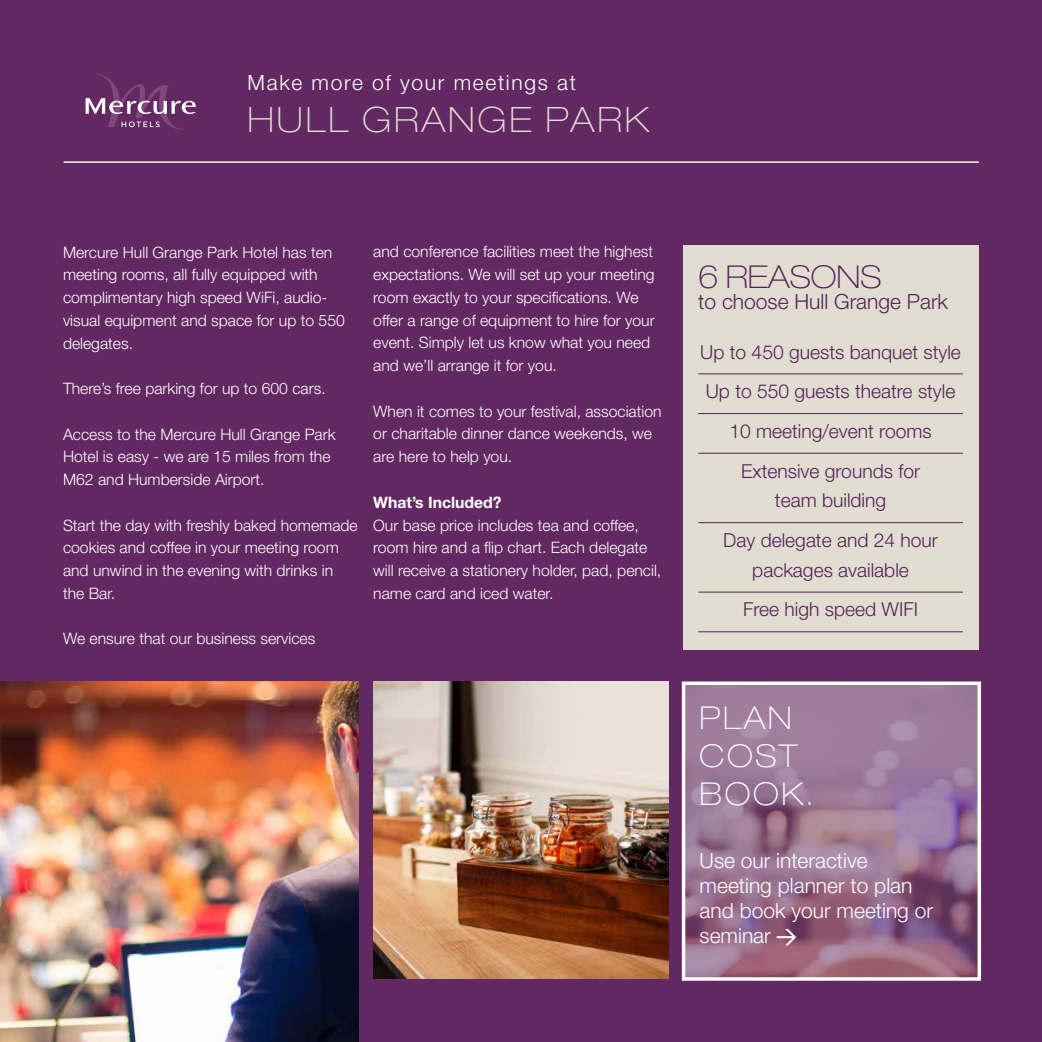
<style>
.page{position:relative;width:1042px;height:1042px;background:#622861}
.page>*{position:absolute;margin:0;border:0;box-sizing:border-box;transform-origin:0 0}
.t1{font:100 expanded 35px "Helvetica Neue";letter-spacing:.08em;color:#e1ddd1}
.t2{font:100 expanded 31.5px/37.8px "Helvetica Neue";letter-spacing:.08em;color:#fff}
.t3{font:100 expanded 31.5px "Helvetica Neue";color:#542057}
.t4{font:300 21px/25.2px "Helvetica Neue";color:#fff}
.t5{font:300 21px "Helvetica Neue";letter-spacing:.08em;color:#fff}
.t6{font:300 21px "Helvetica Neue";color:#542057}
.t7{font:300 19.25px/39.7px "Helvetica Neue";color:#542057;text-align:center}
.t8{font:300 15.75px/22.8px "Helvetica Neue";color:#fff}
.t9{font:700 15.75px "Helvetica Neue";color:#fff}
.s1{font-family:"DIN";font-weight:500}
</style>
<div class="page">
<img style="left:687px;top:686px;width:289px;height:289px">
<div style="left:682px;top:681px;width:299px;height:299px;border:4px solid #fff"></div>
<div style="left:683px;top:245px;width:296px;height:405px;background:#e1ddd1"></div>
<hr style="left:698px;top:373px;width:265px;height:1px;background:#542057">
<hr style="left:698px;top:413px;width:265px;height:1px;background:#542057">
<hr style="left:698px;top:453px;width:265px;height:1px;background:#542057">
<hr style="left:698px;top:522px;width:265px;height:1px;background:#542057">
<hr style="left:698px;top:592px;width:265px;height:1px;background:#542057">
<hr style="left:698px;top:631px;width:265px;height:1px;background:#542057">
<img style="left:373px;top:681px;width:296px;height:298px">
<img style="left:0;top:681px;width:359px;height:361px">
<hr style="left:64px;top:161px;width:915px;height:2px;background:#e1ddd1">
<svg style="left:86px;top:74px;width:110px;height:56px"></svg>
<h3 class="t5" style="left:248px;top:70px;width:330px">Make more of your meetings at</h3>
<h1 class="t1" style="left:248px;top:99px;width:403px">HULL GRANGE PARK</h1>
<p class="t8" style="left:63px;top:240px;width:283px">Mercure Hull Grange Park Hotel has ten meeting rooms, all fully equipped with complimentary high speed WiFi, audio&shy;visual equipment and space for up to 550 delegates.</p>
<p class="t8" style="left:63px;top:377px;width:264px">There’s free parking for up to 600 cars.</p>
<p class="t8" style="left:63px;top:422px;width:274px">Access to the Mercure Hull Grange Park<br>Hotel is easy - we are 15 miles from the<br>M62 and Humberside Airport.</p>
<p class="t8" style="left:63px;top:513px;width:296px">Start the day with freshly baked homemade cookies and coffee in your meeting room and unwind in the evening with drinks in the Bar.</p>
<p class="t8" style="left:63px;top:627px;width:254px">We ensure that our business services</p>
<p class="t8" style="left:373px;top:240px;width:283px">and conference facilities meet the highest expectations. We will set up your meeting room exactly to your specifications. We offer a range of equipment to hire for your event. Simply let us know what you need and we’ll arrange it for you.</p>
<p class="t8" style="left:373px;top:399px;width:290px">When it comes to your festival, association or charitable dinner dance weekends, we are here to help you.</p>
<p class="t9" style="left:373px;top:492px;width:130px">What’s Included?</p>
<p class="t8" style="left:373px;top:513px;width:289px">Our base price includes tea and coffee, room hire and a flip chart. Each delegate will receive a stationery holder, pad, pencil, name card and iced water.</p>
<h2 class="t3" style="left:698px;top:258px;width:185px">6 REASONS</h2>
<h3 class="t6" style="left:698px;top:289px;width:251px">to choose Hull Grange Park</h3>
<p class="t7" style="left:700px;top:331px;width:262px">Up to 450 guests banquet style<br>Up to 550 guests theatre style<br>10 meeting/event rooms<br>Extensive grounds for</p>
<p class="t7" style="left:723px;top:480px;width:216px">team building<br>Day delegate and 24 hour</p>
<p class="t7" style="left:743px;top:550px;width:176px">packages available<br>Free high speed WIFI</p>
<h2 class="t2" style="left:699px;top:698px;width:115px">PLAN<br>COST<br>BOOK.</h2>
<h3 class="t4" style="left:699px;top:847px;width:235px">Use our interactive meeting planner to plan and book your meeting or seminar <span class="s1">&gt;</span></h3>
</div>
